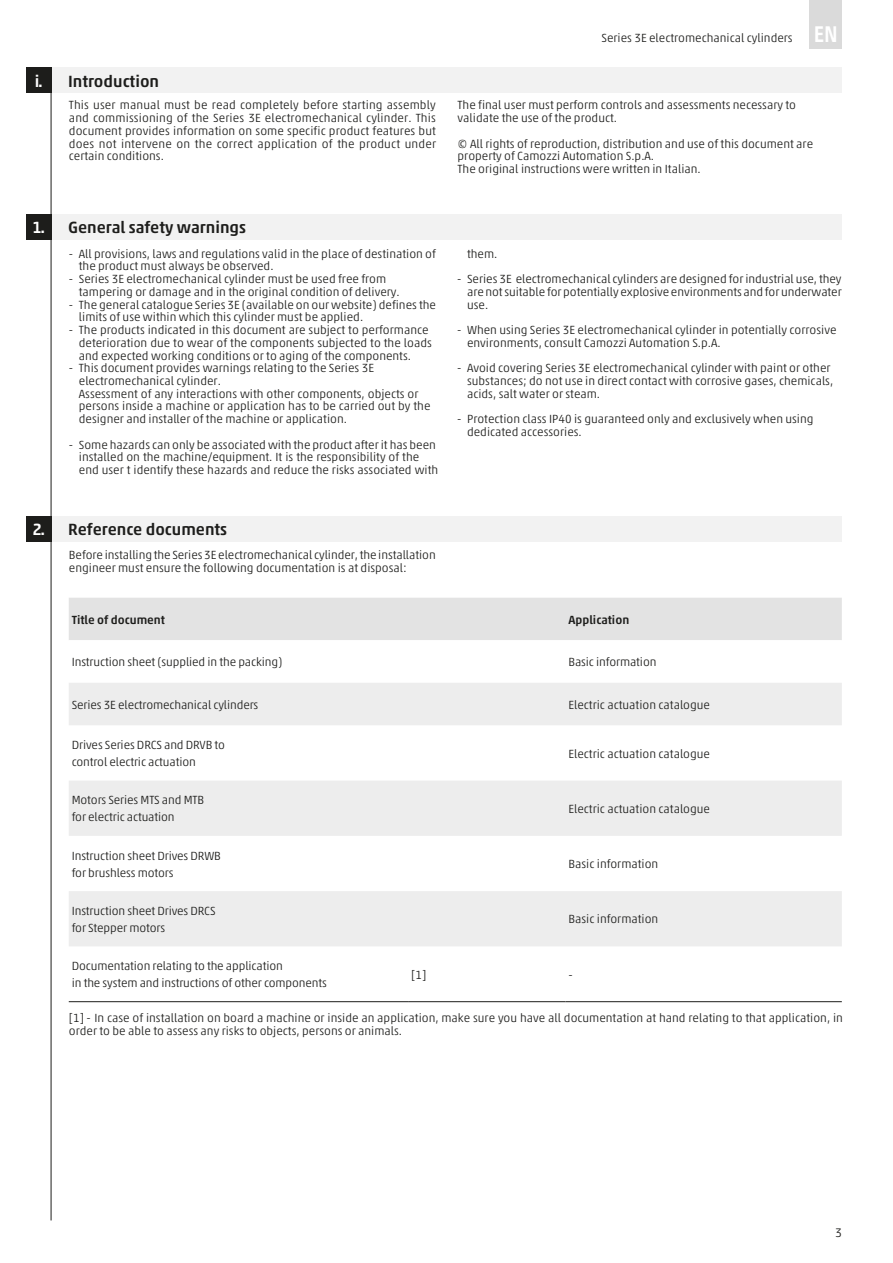
<style>
.page{position:relative;width:893px;height:1263px;background:#fff}
.page>*{position:absolute;margin:0;border:0;box-sizing:border-box;transform-origin:0 0}
.t1{font:500 16.5px "Akko W1 G";color:#1d1d1b}
.t2{font:500 16.5px "Akko W1 G";color:#fff}
.t3{font:300 12.6px "Akko W1 G";color:#1d1d1b}
.t4{font:300 12px/12.8px "Akko W1 G";color:#1d1d1b}
.t5{font:500 12px "Akko W1 G";color:#1d1d1b}
.s1{font-weight:500;font-size:23.1px;color:#fff}
</style>
<div class="page">
<div style="left:809px;top:0;width:33px;height:49px;background:#dadada"></div>
<div style="left:26px;top:214px;width:816px;height:25px;background:#f2f2f2"></div>
<div style="left:26px;top:68px;width:815px;height:25px;background:#f2f2f2"></div>
<div style="left:26px;top:516px;width:816px;height:25px;background:#f2f2f2"></div>
<div style="left:26px;top:214px;width:25px;height:25px;background:#1d1d1b"></div>
<div style="left:26px;top:68px;width:25px;height:25px;background:#1d1d1b"></div>
<div style="left:26px;top:516px;width:25px;height:25px;background:#1d1d1b"></div>
<hr style="left:51px;top:68px;width:1px;height:1152px;background:#1d1d1b">
<div style="left:69px;top:598px;width:773px;height:42px;background:#e3e3e3"></div>
<svg style="left:69px;top:683px;width:773px;height:263px;fill:#ededed"></svg>
<hr style="left:69px;top:1001px;width:339px;height:1px;background:#1d1d1b">
<hr style="left:408px;top:1001px;width:157px;height:1px;background:#1d1d1b">
<hr style="left:565px;top:1001px;width:277px;height:1px;background:#1d1d1b">
<p class="t4" style="left:601px;top:31px;width:238px">Series 3E electromechanical cylinders <span class="s1">EN</span></p>
<h1 class="t2" style="left:35px;top:69px;width:9px">i.</h1>
<h1 class="t1" style="left:68px;top:69px;width:93px">Introduction</h1>
<p class="t4" style="left:69px;top:98px;width:369px;text-align:justify">This user manual must be read completely before starting assembly and commissioning of the Series 3E electromechanical cylinder. This document provides information on some specific product features but does not intervene on the correct application of the product under certain conditions.</p>
<p class="t4" style="left:458px;top:98px;width:340px">The final user must perform controls and assessments necessary to validate the use of the product.</p>
<p class="t4" style="left:458px;top:136px;width:357px">© All rights of reproduction, distribution and use of this document are property of Camozzi Automation S.p.A.<br>The original instructions were written in Italian.</p>
<h1 class="t2" style="left:33px;top:215px;width:14px">1.</h1>
<h1 class="t1" style="left:68px;top:215px;width:179px">General safety warnings</h1>
<p class="t4" style="left:79px;top:246px;width:358px;text-indent:-10px">- All provisions, laws and regulations valid in the place of destination of the product must always be observed.</p>
<p class="t4" style="left:79px;top:272px;width:322px;text-indent:-10px">- Series 3E electromechanical cylinder must be used free from tampering or damage and in the original condition of delivery.</p>
<p class="t4" style="left:79px;top:297px;width:359px;text-indent:-10px">- The general catalogue Series 3E (available on our website) defines the limits of use within which this cylinder must be applied.</p>
<p class="t4" style="left:79px;top:323px;width:354px;text-indent:-10px">- The products indicated in this document are subject to performance deterioration due to wear of the components subjected to the loads and expected working conditions or to aging of the components.</p>
<p class="t4" style="left:79px;top:361px;width:353px;text-indent:-10px">- This document provides warnings relating to the Series 3E electromechanical cylinder.<br>Assessment of any interactions with other components, objects or persons inside a machine or application has to be carried out by the designer and installer of the machine or application.</p>
<p class="t4" style="left:79px;top:437px;width:361px;text-indent:-10px">- Some hazards can only be associated with the product after it has been installed on the machine/equipment. It is the responsibility of the end user t identify these hazards and reduce the risks associated with</p>
<p class="t4" style="left:467px;top:246px;width:32px">them.</p>
<p class="t4" style="left:467px;top:272px;width:376px;text-align:justify;text-indent:-10px">- Series 3E electromechanical cylinders are designed for industrial use, they are not suitable for potentially explosive environments and for underwater use.</p>
<p class="t4" style="left:467px;top:323px;width:371px;text-indent:-10px">- When using Series 3E electromechanical cylinder in potentially corrosive environments, consult Camozzi Automation S.p.A.</p>
<p class="t4" style="left:467px;top:361px;width:368px;text-indent:-10px">- Avoid covering Series 3E electromechanical cylinder with paint or other substances; do not use in direct contact with corrosive gases, chemicals, acids, salt water or steam.</p>
<p class="t4" style="left:467px;top:412px;width:348px;text-indent:-10px">- Protection class IP40 is guaranteed only and exclusively when using dedicated accessories.</p>
<h1 class="t2" style="left:33px;top:517px;width:14px">2.</h1>
<h1 class="t1" style="left:68px;top:517px;width:161px">Reference documents</h1>
<p class="t4" style="left:69px;top:548px;width:368px">Before installing the Series 3E electromechanical cylinder, the installation engineer must ensure the following documentation is at disposal:</p>
<p class="t5" style="left:72px;top:611px;width:95px">Title of document</p>
<p class="t5" style="left:568px;top:611px;width:62px">Application</p>
<p class="t4" style="left:72px;top:655px;width:212px">Instruction sheet (supplied in the packing)</p>
<p class="t4" style="left:568px;top:655px;width:90px">Basic information</p>
<p class="t4" style="left:72px;top:697px;width:188px">Series 3E electromechanical cylinders</p>
<p class="t4" style="left:568px;top:697px;width:143px">Electric actuation catalogue</p>
<p class="t4" style="left:72px;top:736px;width:155px;line-height:16.8px">Drives Series DRCS and DRVB to control electric actuation</p>
<p class="t4" style="left:568px;top:746px;width:143px">Electric actuation catalogue</p>
<p class="t4" style="left:72px;top:791px;width:134px;line-height:16.8px">Motors Series MTS and MTB for electric actuation</p>
<p class="t4" style="left:568px;top:801px;width:143px">Electric actuation catalogue</p>
<p class="t4" style="left:72px;top:846px;width:151px;line-height:16.8px">Instruction sheet Drives DRWB for brushless motors</p>
<p class="t4" style="left:568px;top:857px;width:91px">Basic information</p>
<p class="t4" style="left:72px;top:902px;width:145px;line-height:16.8px">Instruction sheet Drives DRCS for Stepper motors</p>
<p class="t4" style="left:568px;top:912px;width:91px">Basic information</p>
<p class="t4" style="left:72px;top:957px;width:257px;line-height:16.8px">Documentation relating to the application<br>in the system and instructions of other components</p>
<p class="t4" style="left:411px;top:967px;width:17px">[1]</p>
<p class="t4" style="left:568px;top:967px;width:6px">-</p>
<p class="t4" style="left:69px;top:1011px;width:775px">[1] - In case of installation on board a machine or inside an application, make sure you have all documentation at hand relating to that application, in order to be able to assess any risks to objects, persons or animals.</p>
<p class="t3" style="left:835px;top:1224px;width:8px">3</p>
</div>
